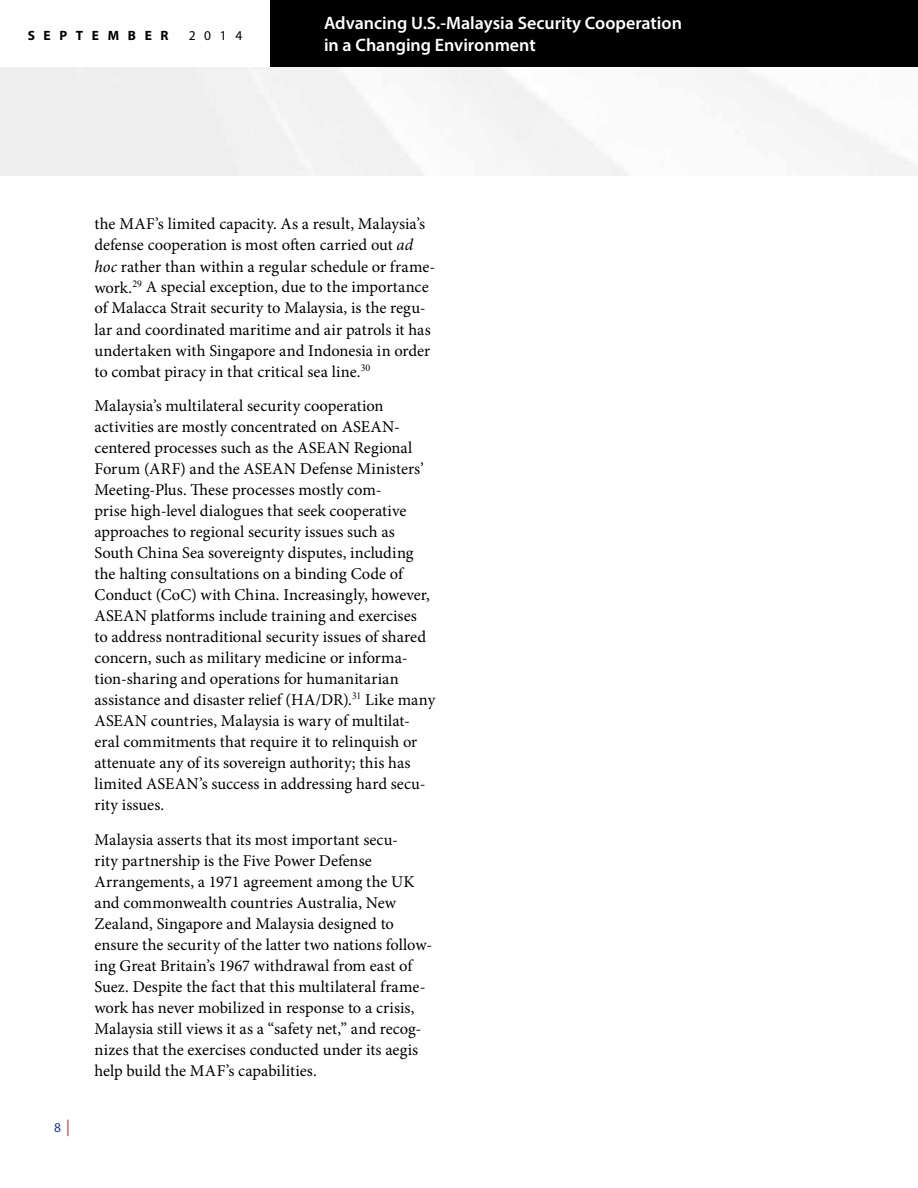
<style>
.page{position:relative;width:918px;height:1188px;background:#fff}
.page>*{position:absolute;margin:0;border:0;box-sizing:border-box;transform-origin:0 0}
.t1{font:600 18px/21.6px "Myriad Pro";color:#fff}
.t2{font:16.5px/21px "Minion Pro";color:#000}
.t3{font:700 13.5px "Myriad Pro";letter-spacing:.64em;color:#000}
.t4{font:13.5px "Myriad Pro";color:#000}
.t5{font:13.5px "Myriad Pro";color:#19398a}
.s1{font-size:16.5px;color:#b5121b}
.s2{font-style:italic}
</style>
<div class="page">
<div style="left:270px;top:0;width:648px;height:68px;background:#000"></div>
<p class="t3" style="left:28px;top:27px;width:142px">SEPTEMBER</p>
<p class="t4" style="left:189px;top:28px;width:55px">2014</p>
<p class="t1" style="left:324px;top:12px;width:359px">Advancing U.S.-Malaysia Security Cooperation in a Changing Environment</p>
<p class="t5" style="left:54px;top:1119px;width:17px">8 <span class="s1">|</span></p>
<p class="t2" style="left:94px;top:214px;width:342px">the MAF’s limited capacity. As a result, Malaysia’s defense cooperation is most often carried out <span class="s2">ad hoc</span> rather than within a regular schedule or frame&shy;work.<sup>29</sup> A special exception, due to the importance of Malacca Strait security to Malaysia, is the regu&shy;lar and coordinated maritime and air patrols it has undertaken with Singapore and Indonesia in order to combat piracy in that critical sea line.<sup>30</sup></p>
<p class="t2" style="left:94px;top:395px;width:342px">Malaysia’s multilateral security cooperation activities are mostly concentrated on ASEAN&shy;centered processes such as the ASEAN Regional Forum (ARF) and the ASEAN Defense Ministers’ Meeting-Plus. These processes mostly com-<br>prise high-level dialogues that seek cooperative approaches to regional security issues such as South China Sea sovereignty disputes, including the halting consultations on a binding Code of Conduct (CoC) with China. Increasingly, however, ASEAN platforms include training and exercises<br>to address nontraditional security issues of shared concern, such as military medicine or informa&shy;tion-sharing and operations for humanitarian assistance and disaster relief (HA/DR).<sup>31</sup> Like many ASEAN countries, Malaysia is wary of multilat&shy;eral commitments that require it to relinquish or attenuate any of its sovereign authority; this has limited ASEAN’s success in addressing hard secu&shy;rity issues.</p>
<p class="t2" style="left:94px;top:829px;width:339px">Malaysia asserts that its most important secu-<br>rity partnership is the Five Power Defense Arrangements, a 1971 agreement among the UK and commonwealth countries Australia, New Zealand, Singapore and Malaysia designed to ensure the security of the latter two nations follow&shy;ing Great Britain’s 1967 withdrawal from east of Suez. Despite the fact that this multilateral frame&shy;work has never mobilized in response to a crisis, Malaysia still views it as a “safety net,” and recog&shy;nizes that the exercises conducted under its aegis help build the MAF’s capabilities.</p>
</div>
